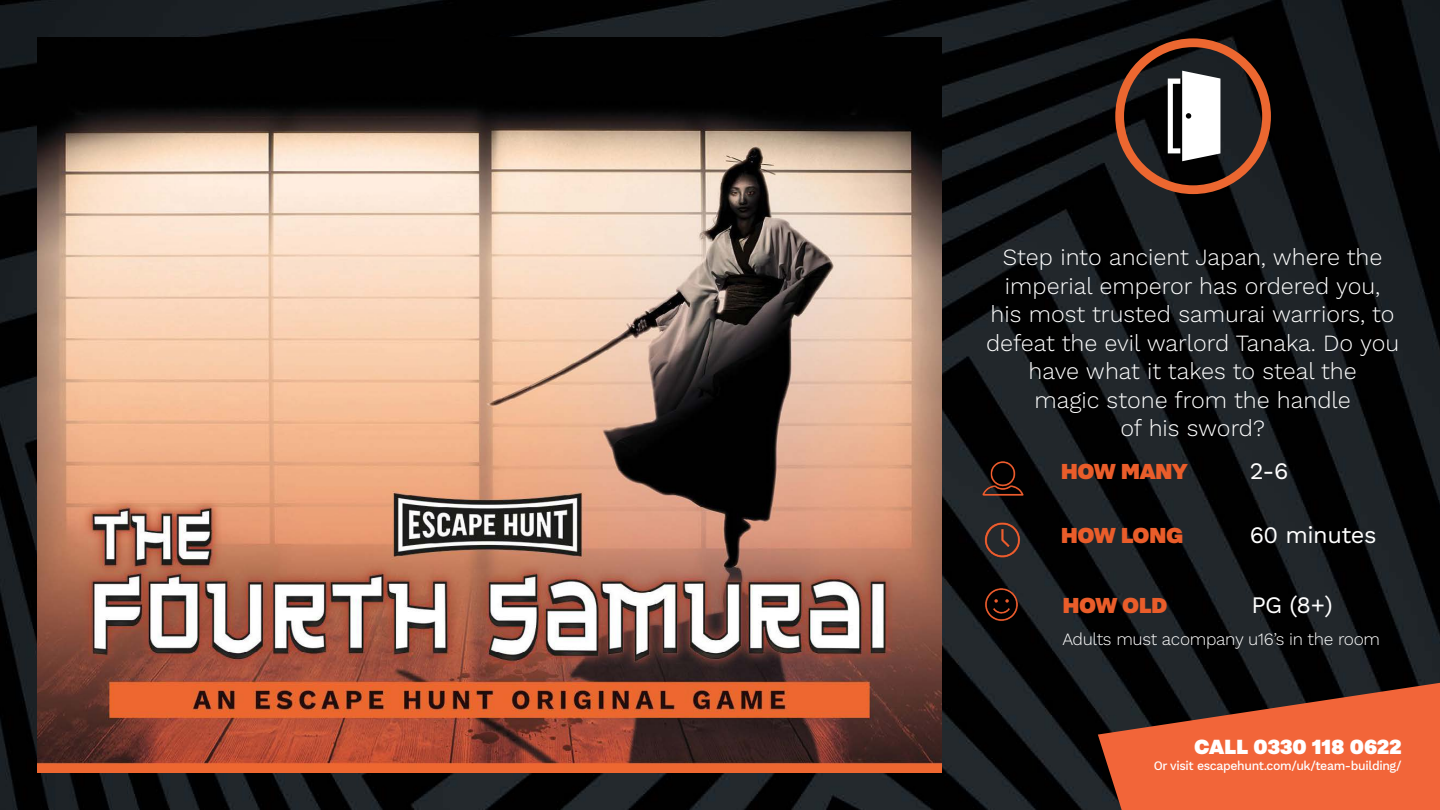
<style>
.page{position:relative;width:1440px;height:810px;background:#fff}
.page>*{position:absolute;margin:0;border:0;box-sizing:border-box;transform-origin:0 0}
.t1{font:900 27px "Nitti Grotesk";letter-spacing:-.02em;color:#ea5d2a}
.t2{font:900 25.5px "Nitti Grotesk";color:#fff}
.t3{font:23.62px "Work Sans";letter-spacing:-.02em;color:#fff}
.t4{font:300 23.25px/28.5px "Work Sans";color:#fff;text-align:center}
.t5{font:300 17.25px "Work Sans";letter-spacing:-.02em;color:#fff}
.t6{font:300 13.5px "Work Sans";color:#fff}
.t7{font:500 12.75px "Work Sans";letter-spacing:-.03em;color:#fff;scale:.96 1}
</style>
<div class="page">
<img style="left:0;top:0;width:1440px;height:810px">
<svg style="left:1115px;top:38px;width:156px;height:156px;background:#56433b"></svg>
<img style="left:38px;top:38px;width:903px;height:734px">
<img style="left:980px;top:519px;width:44px;height:41px">
<img style="left:983px;top:585px;width:37px;height:39px">
<img style="left:980px;top:457px;width:44px;height:41px">
<svg style="left:1098px;top:683px;width:342px;height:127px;background:#bf5331"></svg>
<p class="t4" style="left:986px;top:244px;width:415px">Step into ancient Japan, where the imperial emperor has ordered you,<br>his most trusted samurai warriors, to defeat the evil warlord Tanaka. Do you have what it takes to steal the<br>magic stone from the handle<br>of his sword?</p>
<p class="t1" style="left:1061px;top:456px;width:128px">HOW MANY</p>
<p class="t3" style="left:1250px;top:453px;width:40px">2-6</p>
<p class="t1" style="left:1061px;top:519px;width:124px">HOW LONG</p>
<p class="t3" style="left:1250px;top:517px;width:128px">60 minutes</p>
<p class="t1" style="left:1062px;top:589px;width:107px">HOW OLD</p>
<p class="t3" style="left:1251px;top:587px;width:83px">PG (8+)</p>
<p class="t5" style="left:1062px;top:629px;width:319px">Adults must acompany u16’s in the room</p>
<p class="t2" style="left:1194px;top:731px;width:209px">CALL 0330 118 0622</p>
<p class="t7" style="left:1154px;top:759px;width:260px">Or visit escapehunt.com/uk/team-building/</p>
<p class="t6" style="left:1375px;top:761px;width:9px">8</p>
</div>
